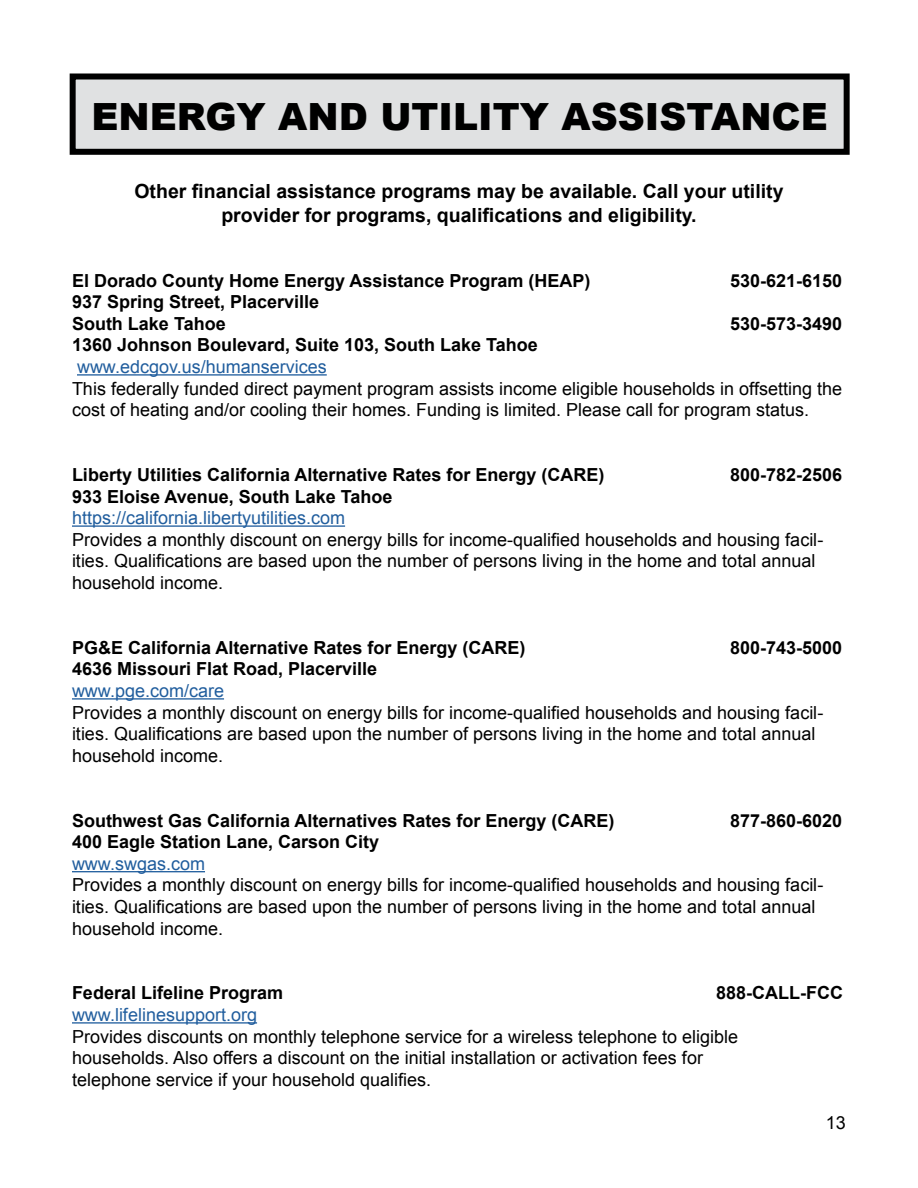
<style>
.page{position:relative;width:918px;height:1188px;background:#fff}
.page>*{position:absolute;margin:0;border:0;box-sizing:border-box;transform-origin:0 0}
.t1{font:900 37.5px "Arial";color:#000}
.t2{font:700 19.5px/23.4px "Arial";color:#000;text-align:center}
.t3{font:18px/21.6px "Arial";color:#000}
.t4{font:700 18px/21.6px "Arial";color:#000}
.t5{font:18px "Arial";color:#215e9e}
</style>
<div class="page">
<div style="left:73px;top:76px;width:774px;height:76px;background:#e0e1e2"></div>
<div style="left:70px;top:74px;width:780px;height:81px;border:6px solid #000"></div>
<hr style="left:77px;top:374px;width:250px;height:2px;background:#215e9e">
<hr style="left:72px;top:525px;width:273px;height:2px;background:#215e9e">
<hr style="left:72px;top:698px;width:152px;height:2px;background:#215e9e">
<hr style="left:72px;top:871px;width:133px;height:1px;background:#215e9e">
<hr style="left:72px;top:1022px;width:185px;height:2px;background:#215e9e">
<h1 class="t1" style="left:91px;top:90px;width:738px">ENERGY AND UTILITY ASSISTANCE</h1>
<p class="t2" style="left:134px;top:180px;width:651px">Other financial assistance programs may be available. Call your utility provider for programs, qualifications and eligibility.</p>
<p class="t4" style="left:72px;top:270px;width:520px">El Dorado County Home Energy Assistance Program (HEAP)</p>
<p class="t4" style="left:730px;top:270px;width:114px">530-621-6150</p>
<p class="t4" style="left:72px;top:292px;width:249px">937 Spring Street, Placerville<br>South Lake Tahoe</p>
<p class="t4" style="left:730px;top:313px;width:114px">530-573-3490</p>
<p class="t4" style="left:72px;top:335px;width:467px">1360 Johnson Boulevard, Suite 103, South Lake Tahoe</p>
<p class="t5" style="left:77px;top:355px;width:251px">www.edcgov.us/humanservices</p>
<p class="t3" style="left:72px;top:378px;width:772px">This federally funded direct payment program assists income eligible households in offsetting the cost of heating and/or cooling their homes. Funding is limited. Please call for program status.</p>
<p class="t4" style="left:72px;top:464px;width:534px">Liberty Utilities California Alternative Rates for Energy (CARE)</p>
<p class="t4" style="left:730px;top:464px;width:114px">800-782-2506</p>
<p class="t4" style="left:72px;top:486px;width:322px">933 Eloise Avenue, South Lake Tahoe</p>
<p class="t5" style="left:72px;top:506px;width:275px">https://california.libertyutilities.com</p>
<p class="t3" style="left:72px;top:529px;width:753px">Provides a monthly discount on energy bills for income-qualified households and housing facil&shy;ities. Qualifications are based upon the number of persons living in the home and total annual household income.</p>
<p class="t4" style="left:72px;top:637px;width:455px">PG&amp;E California Alternative Rates for Energy (CARE)</p>
<p class="t4" style="left:730px;top:637px;width:114px">800-743-5000</p>
<p class="t4" style="left:72px;top:659px;width:307px">4636 Missouri Flat Road, Placerville</p>
<p class="t5" style="left:72px;top:679px;width:154px">www.pge.com/care</p>
<p class="t3" style="left:72px;top:702px;width:753px">Provides a monthly discount on energy bills for income-qualified households and housing facil&shy;ities. Qualifications are based upon the number of persons living in the home and total annual household income.</p>
<p class="t4" style="left:72px;top:810px;width:544px">Southwest Gas California Alternatives Rates for Energy (CARE)</p>
<p class="t4" style="left:730px;top:810px;width:114px">877-860-6020</p>
<p class="t4" style="left:72px;top:832px;width:309px">400 Eagle Station Lane, Carson City</p>
<p class="t5" style="left:72px;top:852px;width:135px">www.swgas.com</p>
<p class="t3" style="left:72px;top:874px;width:753px">Provides a monthly discount on energy bills for income-qualified households and housing facil&shy;ities. Qualifications are based upon the number of persons living in the home and total annual household income.</p>
<p class="t4" style="left:72px;top:983px;width:213px">Federal Lifeline Program</p>
<p class="t4" style="left:716px;top:983px;width:128px">888-CALL-FCC</p>
<p class="t5" style="left:72px;top:1003px;width:187px">www.lifelinesupport.org</p>
<p class="t3" style="left:72px;top:1026px;width:668px">Provides discounts on monthly telephone service for a wireless telephone to eligible households. Also offers a discount on the initial installation or activation fees for telephone service if your household qualifies.</p>
<p class="t3" style="left:826px;top:1112px;width:22px">13</p>
</div>
